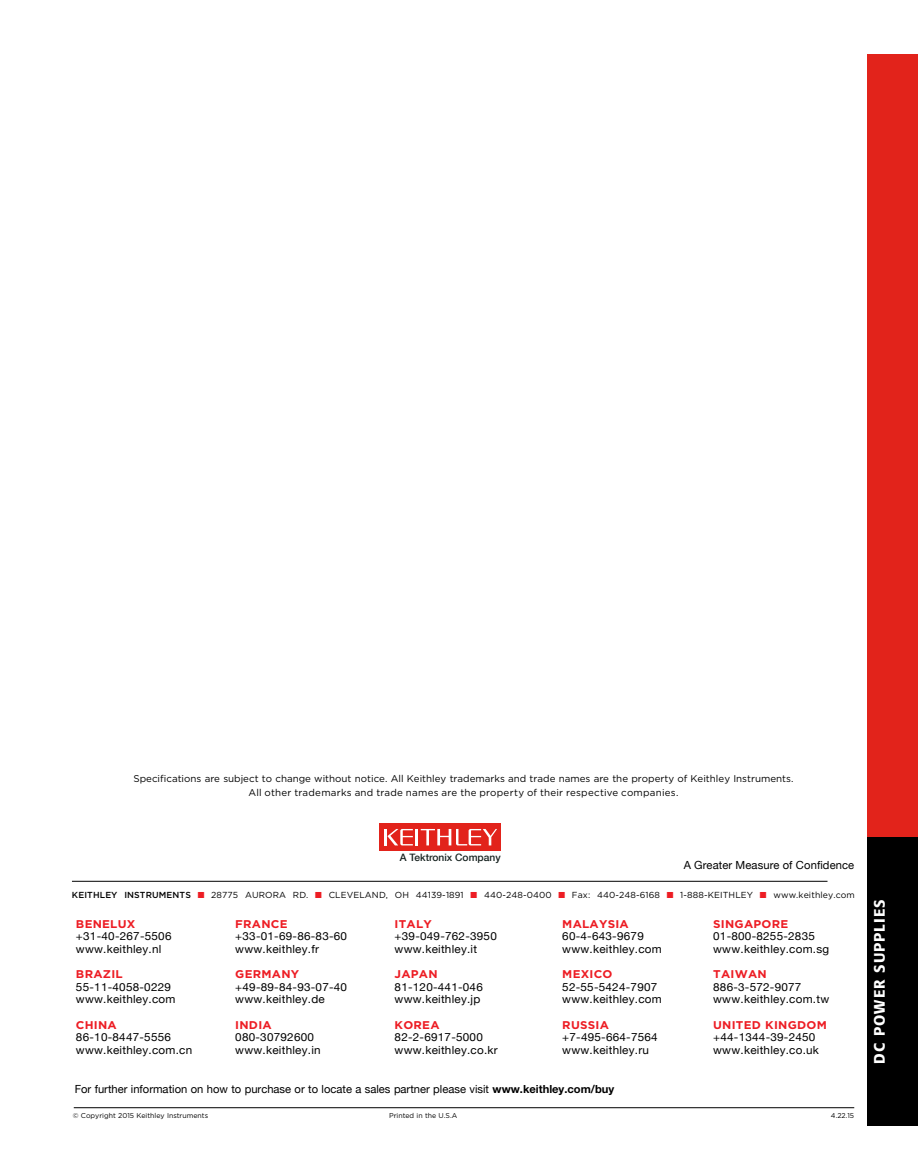
<style>
.page{position:relative;width:918px;height:1175px;background:#fff}
.page>*{position:absolute;margin:0;border:0;box-sizing:border-box;transform-origin:0 0}
.t1{font:500 15px "Formata";letter-spacing:.07em;color:#fff}
.t2{font:11.25px/12.6px "Helvetica Neue";letter-spacing:.02em;color:#000;scale:1.05 1}
.t3{font:700 11.25px "Gotham";letter-spacing:.02em;color:#ed1d24;scale:1.05 1}
.t4{font:11.25px "Helvetica Neue";color:#000}
.t5{font:11.25px "Helvetica Neue";letter-spacing:.02em;color:#000}
.t6{font:500 10.2px "Helvetica Neue";color:#182321}
.t7{font:9.75px/14px "Gotham";color:#000;text-align:center}
.t8{font:8.7px "Gotham";letter-spacing:.015em;color:#000}
.t9{font:7.05px "Gotham";color:#000}
.s1{font-weight:500}
.s2{color:#ed1d24}
.s3{font-weight:700}
</style>
<div class="page">
<div style="left:867px;top:54px;width:51px;height:783px;background:#e2231b"></div>
<div style="left:867px;top:837px;width:51px;height:288px;background:#000"></div>
<div style="left:379px;top:823px;width:122px;height:27px;background:#e2231b"></div>
<svg style="left:385px;top:829px;width:112px;height:16px"></svg>
<hr style="left:72px;top:881px;width:756px;height:1px;background:#000">
<hr style="left:74px;top:1107px;width:780px;height:1px;background:#000">
<p class="t7" style="left:134px;top:771px;width:661px">Specifications are subject to change without notice. All Keithley trademarks and trade names are the property of Keithley Instruments.<br>All other trademarks and trade names are the property of their respective companies.</p>
<p class="t6" style="left:400px;top:849px;width:102px">A Tektronix Company</p>
<p class="t5" style="left:684px;top:855px;width:172px">A Greater Measure of Confidence</p>
<p class="t8" style="left:72px;top:890px;width:784px"><span class="s1">KEITHLEY INSTRUMENTS</span> <span class="s2">■</span> 28775 AURORA RD. <span class="s2">■</span> CLEVELAND, OH 44139-1891 <span class="s2">■</span> 440-248-0400 <span class="s2">■</span> Fax: 440-248-6168 <span class="s2">■</span> 1-888-KEITHLEY <span class="s2">■</span> www.keithley.com</p>
<p class="t3" style="left:76px;top:917px;width:58px">BENELUX</p>
<p class="t2" style="left:76px;top:929px;width:92px">+31-40-267-5506 www.keithley.nl</p>
<p class="t3" style="left:76px;top:967px;width:46px">BRAZIL</p>
<p class="t2" style="left:76px;top:979px;width:96px">55-11-4058-0229 www.keithley.com</p>
<p class="t3" style="left:76px;top:1018px;width:40px">CHINA</p>
<p class="t2" style="left:76px;top:1030px;width:112px">86-10-8447-5556 www.keithley.com.cn</p>
<p class="t3" style="left:235px;top:917px;width:51px">FRANCE</p>
<p class="t2" style="left:235px;top:929px;width:108px">+33-01-69-86-83-60 www.keithley.fr</p>
<p class="t3" style="left:235px;top:967px;width:62px">GERMANY</p>
<p class="t2" style="left:235px;top:979px;width:108px">+49-89-84-93-07-40 www.keithley.de</p>
<p class="t3" style="left:235px;top:1018px;width:36px">INDIA</p>
<p class="t2" style="left:235px;top:1030px;width:83px">080-30792600 www.keithley.in</p>
<p class="t3" style="left:395px;top:917px;width:37px">ITALY</p>
<p class="t2" style="left:395px;top:929px;width:99px">+39-049-762-3950 www.keithley.it</p>
<p class="t3" style="left:395px;top:967px;width:43px">JAPAN</p>
<p class="t2" style="left:395px;top:979px;width:86px">81-120-441-046 www.keithley.jp</p>
<p class="t3" style="left:395px;top:1018px;width:44px">KOREA</p>
<p class="t2" style="left:395px;top:1030px;width:100px">82-2-6917-5000 www.keithley.co.kr</p>
<p class="t3" style="left:562px;top:917px;width:65px">MALAYSIA</p>
<p class="t2" style="left:562px;top:929px;width:96px">60-4-643-9679 www.keithley.com</p>
<p class="t3" style="left:562px;top:967px;width:49px">MEXICO</p>
<p class="t2" style="left:562px;top:979px;width:96px">52-55-5424-7907 www.keithley.com</p>
<p class="t3" style="left:562px;top:1018px;width:46px">RUSSIA</p>
<p class="t2" style="left:562px;top:1030px;width:92px">+7-495-664-7564 www.keithley.ru</p>
<p class="t3" style="left:713px;top:917px;width:73px">SINGAPORE</p>
<p class="t2" style="left:713px;top:929px;width:112px">01-800-8255-2835 www.keithley.com.sg</p>
<p class="t3" style="left:713px;top:967px;width:53px">TAIWAN</p>
<p class="t2" style="left:713px;top:979px;width:112px">886-3-572-9077 www.keithley.com.tw</p>
<p class="t3" style="left:713px;top:1018px;width:110px">UNITED KINGDOM</p>
<p class="t2" style="left:713px;top:1030px;width:102px">+44-1344-39-2450 www.keithley.co.uk</p>
<p class="t4" style="left:75px;top:1079px;width:541px">For further information on how to purchase or to locate a sales partner please visit <span class="s3">www.keithley.com/buy</span></p>
<p class="t9" style="left:73px;top:1111px;width:137px">© Copyright 2015 Keithley Instruments</p>
<p class="t9" style="left:389px;top:1111px;width:70px">Printed in the U.S.A</p>
<p class="t9" style="left:831px;top:1111px;width:25px">4.22.15</p>
<h1 class="t1" style="left:870px;top:1063px;width:166px;rotate:-90deg">DC POWER SUPPLIES</h1>
</div>
